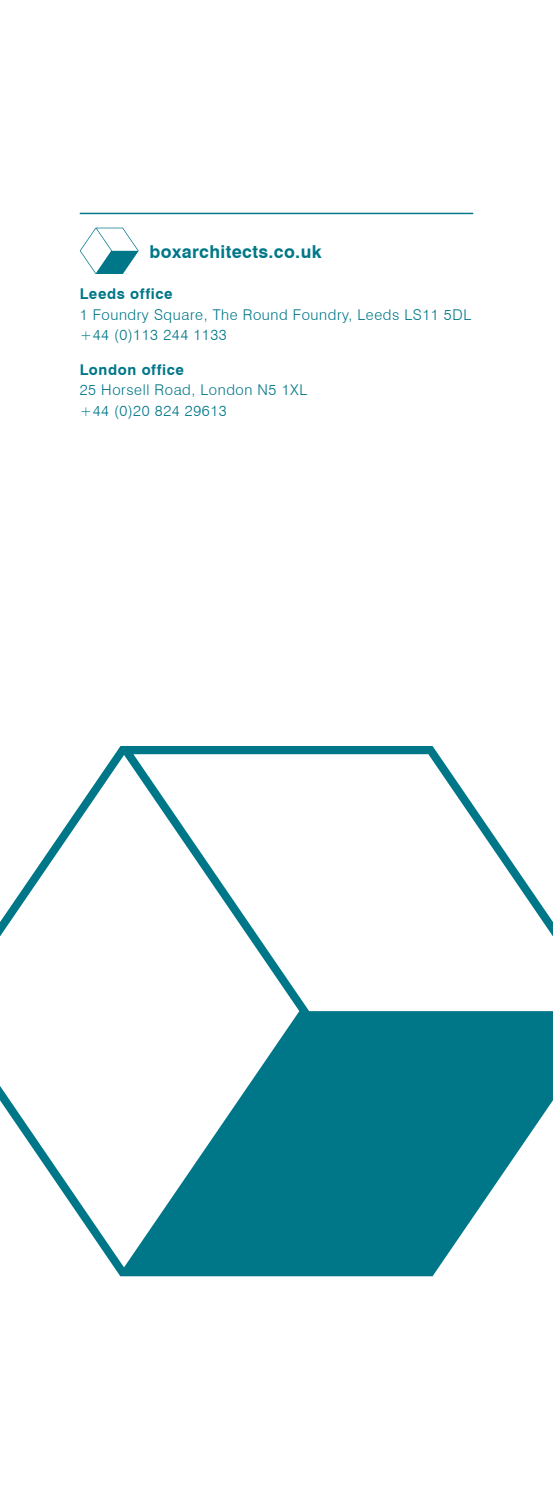
<style>
.page{position:relative;width:553px;height:1489px;background:#fff}
.page>*{position:absolute;margin:0;border:0;box-sizing:border-box;transform-origin:0 0}
.t1{font:700 17.75px "Swiss 721 BT";letter-spacing:.02em;color:#078}
.t2{font:300 14.75px/20.8px "Swiss 721 BT";letter-spacing:.04em;color:#078}
.t3{font:700 14.75px "Swiss 721 BT";letter-spacing:.04em;color:#078}
</style>
<div class="page">
<hr style="left:80px;top:213px;width:393px;height:1px;background:#078">
<svg style="left:80px;top:228px;width:59px;height:46px"></svg>
<svg style="left:0;top:746px;width:553px;height:530px"></svg>
<p class="t1" style="left:150px;top:240px;width:173px">boxarchitects.co.uk</p>
<p class="t3" style="left:80px;top:284px;width:94px">Leeds office</p>
<p class="t2" style="left:80px;top:304px;width:393px">1 Foundry Square, The Round Foundry, Leeds LS11 5DL +44 (0)113 244 1133</p>
<p class="t3" style="left:80px;top:360px;width:106px">London office</p>
<p class="t2" style="left:80px;top:380px;width:229px">25 Horsell Road, London N5 1XL +44 (0)20 824 29613</p>
</div>
